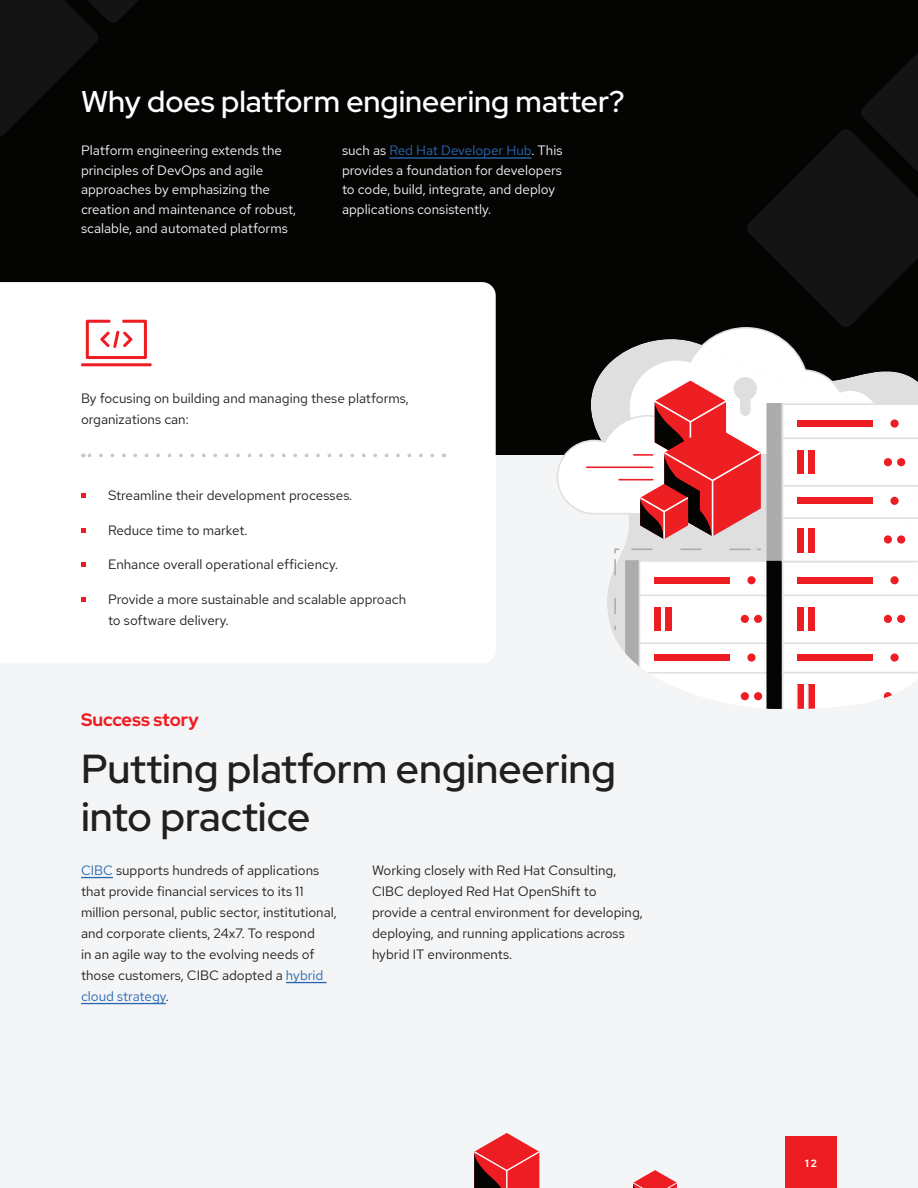
<style>
.page{position:relative;width:918px;height:1188px;background:#040503}
.page>*{position:absolute;margin:0;border:0;box-sizing:border-box;transform-origin:0 0}
.t1{font:500 40.5px/48.6px "Red Hat Display";color:#231f20}
.t2{font:500 30px "Red Hat Display";color:#fff}
.t3{font:700 18px "Red Hat Display";color:#ee1d23}
.t4{font:13.5px/21px "Red Hat Text";color:#231f20}
.t5{font:13.5px/19.5px "Red Hat Text";color:#f4f5f6}
.t6{font:700 10.5px "Red Hat Display";color:#fff}
.s1{color:#2a67b2}
</style>
<div class="page">
<div style="left:0;top:455px;width:918px;height:733px;background:#f4f5f6"></div>
<hr style="left:389px;top:157px;width:142px;height:2px;background:#2a67b2">
<div style="left:0;top:282px;width:496px;height:381px;background:#fff"></div>
<svg style="left:83px;top:454px;width:349px;height:3px"></svg>
<svg style="left:81px;top:320px;width:71px;height:46px;background:#fac1c3"></svg>
<svg style="left:81px;top:493px;width:5px;height:5px"></svg>
<svg style="left:81px;top:562px;width:5px;height:5px"></svg>
<svg style="left:81px;top:528px;width:5px;height:4px"></svg>
<svg style="left:81px;top:597px;width:5px;height:5px"></svg>
<hr style="left:81px;top:877px;width:32px;height:1px;background:#2a67b2">
<hr style="left:286px;top:982px;width:41px;height:1px;background:#2a67b2">
<hr style="left:81px;top:1003px;width:85px;height:1px;background:#2a67b2">
<div style="left:785px;top:1136px;width:52px;height:52px;background:#ee1d23"></div>
<svg style="left:474px;top:1133px;width:65px;height:55px"></svg>
<svg style="left:633px;top:1170px;width:44px;height:18px"></svg>
<svg style="left:557px;top:53px;width:361px;height:656px"></svg>
<svg style="left:0;top:0;width:138px;height:136px"></svg>
<h2 class="t2" style="left:81px;top:81px;width:545px">Why does platform engineering matter?</h2>
<p class="t5" style="left:81px;top:141px;width:217px">Platform engineering extends the principles of DevOps and agile approaches by emphasizing the creation and maintenance of robust, scalable, and automated platforms</p>
<p class="t5" style="left:342px;top:141px;width:222px">such as <span class="s1">Red Hat Developer Hub</span>. This provides a foundation for developers to code, build, integrate, and deploy applications consistently.</p>
<p class="t4" style="left:81px;top:387px;width:329px">By focusing on building and managing these platforms, organizations can:</p>
<p class="t4" style="left:81px;top:485px;width:273px">• Streamline their development processes.</p>
<p class="t4" style="left:81px;top:519px;width:168px">• Reduce time to market.</p>
<p class="t4" style="left:81px;top:554px;width:258px">• Enhance overall operational efficiency.</p>
<p class="t4" style="left:108px;top:588px;width:300px;text-indent:-27px">• Provide a more sustainable and scalable approach to software delivery.</p>
<h3 class="t3" style="left:81px;top:708px;width:119px">Success story</h3>
<h1 class="t1" style="left:81px;top:743px;width:537px">Putting platform engineering into practice</h1>
<p class="t4" style="left:81px;top:859px;width:257px"><span class="s1">CIBC</span> supports hundreds of applications that provide financial services to its 11 million personal, public sector, institutional, and corporate clients, 24x7. To respond<br>in an agile way to the evolving needs of those customers, CIBC adopted a <span class="s1">hybrid cloud strategy</span>.</p>
<p class="t4" style="left:372px;top:859px;width:272px">Working closely with Red Hat Consulting, CIBC deployed Red Hat OpenShift to provide a central environment for developing, deploying, and running applications across hybrid IT environments.</p>
<p class="t6" style="left:805px;top:1156px;width:13px">12</p>
</div>
